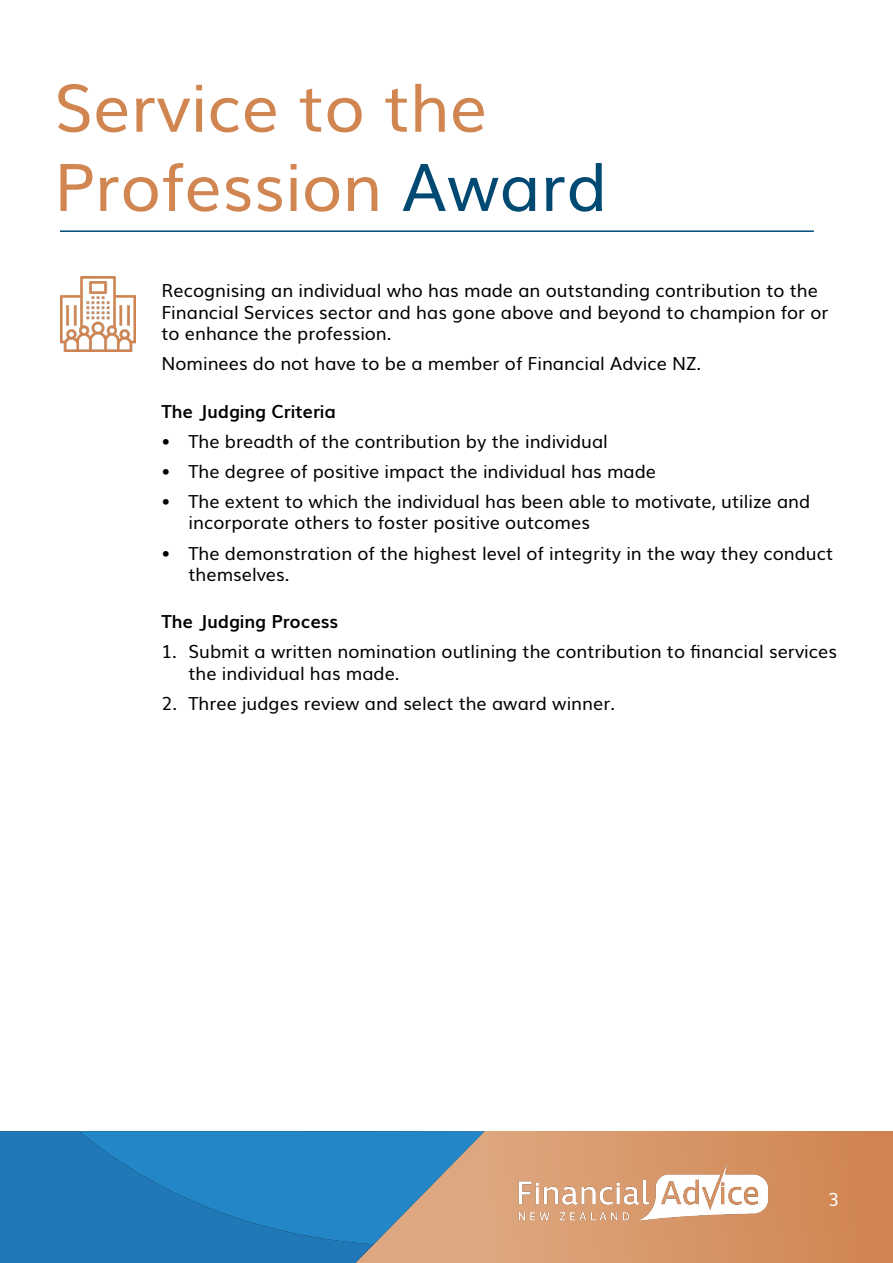
<style>
.page{position:relative;width:893px;height:1263px;background:#fff}
.page>*{position:absolute;margin:0;border:0;box-sizing:border-box;transform-origin:0 0}
.t1{font:66px/79.2px "Muli";color:#d18550}
.t2{font:18px/21.6px "Muli";color:#000}
.t3{font:700 18px "Muli";color:#000}
.t4{font:18px "Muli";color:#fff}
.s1{color:#004973}
</style>
<div class="page">
<svg style="left:485px;top:1131px;width:408px;height:132px;background:#d59263"></svg>
<img style="left:504px;top:1158px;width:277px;height:75px">
<svg style="left:0;top:1251px;width:485px;height:12px;background:#5083a8"></svg>
<svg style="left:0;top:1131px;width:485px;height:120px;background:#3884b7"></svg>
<img style="left:60px;top:277px;width:75px;height:75px">
<hr style="left:60px;top:230px;width:754px;height:2px;background:#004973">
<h1 class="t1" style="left:54px;top:63px;width:555px">Service to the<br>Profession <span class="s1">Award</span></h1>
<p class="t2" style="left:161px;top:278px;width:669px">Recognising an individual who has made an outstanding contribution to the<br>Financial Services sector and has gone above and beyond to champion for or to enhance the profession.</p>
<p class="t2" style="left:161px;top:352px;width:541px">Nominees do not have to be a member of Financial Advice NZ.</p>
<p class="t3" style="left:161px;top:397px;width:176px">The Judging Criteria</p>
<p class="t2" style="left:161px;top:429px;width:448px">• The breadth of the contribution by the individual</p>
<p class="t2" style="left:161px;top:459px;width:496px">• The degree of positive impact the individual has made</p>
<p class="t2" style="left:188px;top:489px;width:623px;text-indent:-27px">• The extent to which the individual has been able to motivate, utilize and incorporate others to foster positive outcomes</p>
<p class="t2" style="left:188px;top:541px;width:646px;text-indent:-27px">• The demonstration of the highest level of integrity in the way they conduct themselves.</p>
<p class="t3" style="left:161px;top:607px;width:178px">The Judging Process</p>
<p class="t2" style="left:188px;top:640px;width:650px;text-indent:-27px">1. Submit a written nomination outlining the contribution to financial services the individual has made.</p>
<p class="t2" style="left:161px;top:691px;width:455px">2. Three judges review and select the award winner.</p>
<p class="t4" style="left:828px;top:1185px;width:12px">3</p>
</div>
